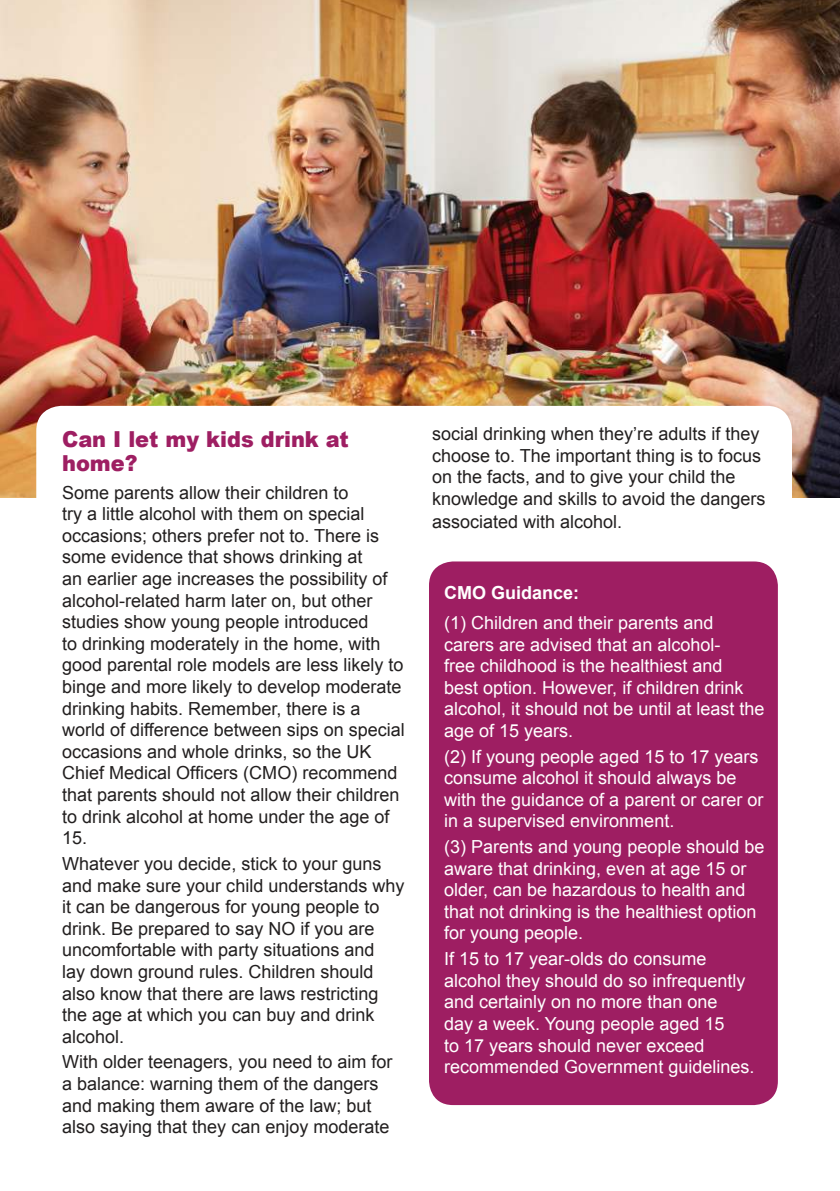
<style>
.page{position:relative;width:840px;height:1191px;background:#fff}
.page>*{position:absolute;margin:0;border:0;box-sizing:border-box;transform-origin:0 0}
.t1{font:900 22px/24px "Arial";color:#9e1e62;scale:.95 1}
.t2{font:18px/21.6px "Arial";color:#221f1f}
.t3{font:18px/21.6px "Arial";color:#fff}
.t4{font:700 18px "Arial";color:#fff}
</style>
<div class="page">
<div style="left:429px;top:561px;width:348px;height:544px;background:#9e1e62;border-radius:24px"></div>
<img style="left:0;top:0;width:839px;height:497px">
<div style="left:37px;top:407px;width:753px;height:121px;background:#fff;border-radius:24px"></div>
<div style="left:36px;top:406px;width:755px;height:123px;border:2px solid #fff;border-radius:24px"></div>
<p class="t1" style="left:62px;top:429px;width:303px">Can I let my kids drink at home?</p>
<p class="t2" style="left:62px;top:483px;width:344px">Some parents allow their children to<br>try a little alcohol with them on special occasions; others prefer not to. There is some evidence that shows drinking at<br>an earlier age increases the possibility of alcohol-related harm later on, but other studies show young people introduced<br>to drinking moderately in the home, with good parental role models are less likely to binge and more likely to develop moderate drinking habits. Remember, there is a world of difference between sips on special occasions and whole drinks, so the UK Chief Medical Of昀椀cers (CMO) recommend that parents should not allow their children to drink alcohol at home under the age of 15.</p>
<p class="t2" style="left:62px;top:854px;width:344px">Whatever you decide, stick to your guns and make sure your child understands why it can be dangerous for young people to drink. Be prepared to say NO if you are uncomfortable with party situations and<br>lay down ground rules. Children should also know that there are laws restricting the age at which you can buy and drink alcohol.</p>
<p class="t2" style="left:62px;top:1053px;width:332px">With older teenagers, you need to aim for a balance: warning them of the dangers and making them aware of the law; but also saying that they can enjoy moderate</p>
<p class="t2" style="left:432px;top:423px;width:335px">social drinking when they’re adults if they choose to. The important thing is to focus on the facts, and to give your child the knowledge and skills to avoid the dangers associated with alcohol.</p>
<p class="t4" style="left:444px;top:586px;width:137px">CMO Guidance:</p>
<p class="t3" style="left:444px;top:613px;width:322px">(1) Children and their parents and carers are advised that an alcohol-<br>free childhood is the healthiest and<br>best option. However, if children drink alcohol, it should not be until at least the age of 15 years.</p>
<p class="t3" style="left:444px;top:747px;width:321px">(2) If young people aged 15 to 17 years consume alcohol it should always be with the guidance of a parent or carer or in a supervised environment.</p>
<p class="t3" style="left:444px;top:837px;width:322px">(3) Parents and young people should be aware that drinking, even at age 15 or older, can be hazardous to health and that not drinking is the healthiest option for young people.</p>
<p class="t3" style="left:444px;top:949px;width:312px">If 15 to 17 year-olds do consume alcohol they should do so infrequently and certainly on no more than one<br>day a week. Young people aged 15<br>to 17 years should never exceed recommended Government guidelines.</p>
</div>
